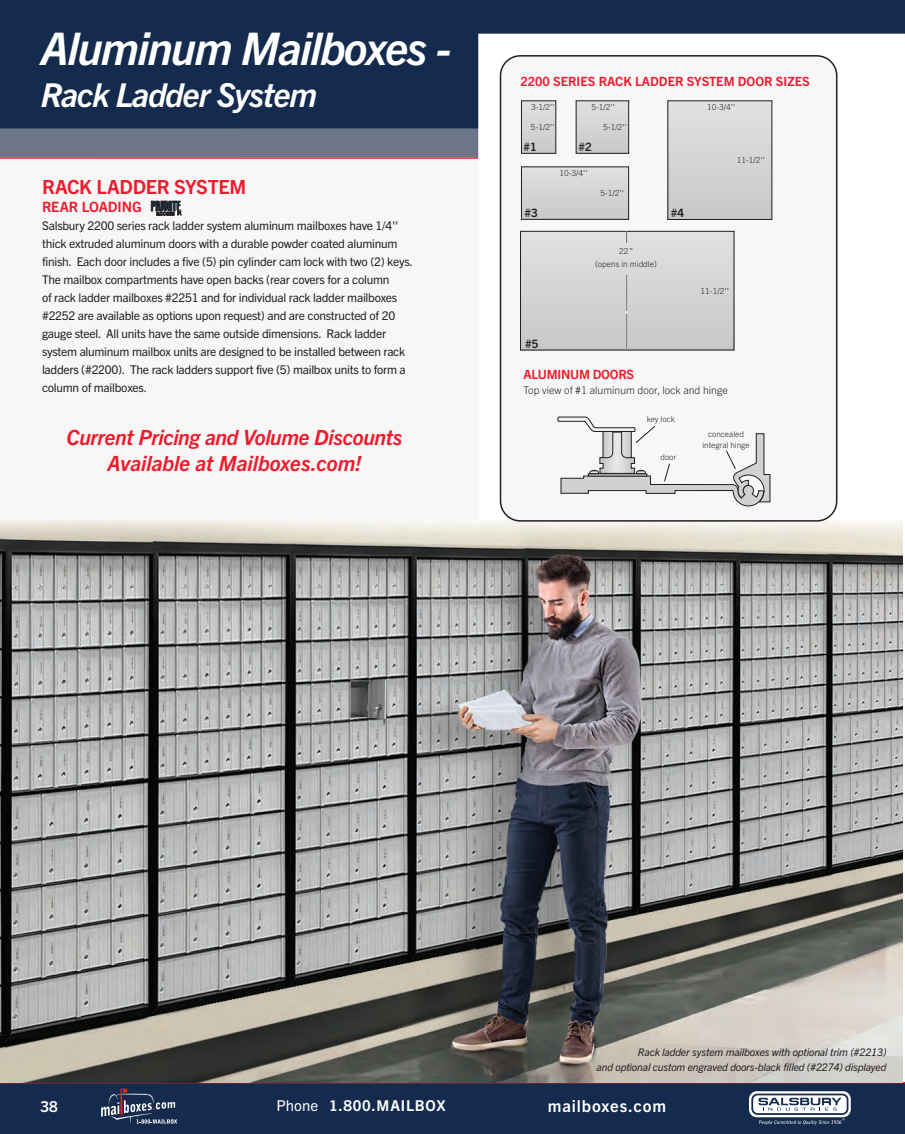
<style>
.page{position:relative;width:905px;height:1134px;background:#fff}
.page>*{position:absolute;margin:0;border:0;box-sizing:border-box;transform-origin:0 0}
.t1{font:italic 700 45px "Trade Gothic Next LT Pro";letter-spacing:-.03em;color:#fff}
.t2{font:italic 700 33px "Trade Gothic Next LT Pro";letter-spacing:-.03em;color:#fff}
.t3{font:italic 700 21px/25.5px "Trade Gothic Next LT Pro";letter-spacing:-.01em;color:#ee1b2d;text-align:center}
.Blue_head{font:700 19.5px "Trade Gothic Next LT Pro";letter-spacing:-.02em;color:#ee1b2d}
.t4{font:700 16.5px "Trade Gothic Next LT Pro";letter-spacing:.05em;color:#fff}
.t5{font:700 15px "Trade Gothic Next LT Pro";letter-spacing:.05em;color:#fff}
.Blue_head-2{font:700 14.25px "Trade Gothic Next LT Pro";letter-spacing:-.005em;color:#ee1b2d}
.t6{font:700 12.75px "Trade Gothic Next LT Pro";color:#ee1b2d}
.t7{font:700 12.75px "Trade Gothic Next LT Pro";letter-spacing:-.02em;color:#ee1b2d}
.item_text{font:12px/18px "Trade Gothic Next LT Pro";letter-spacing:-.02em;color:#231f20}
.t8{font:700 11.55px "Trade Gothic Next LT Pro";color:#231f20}
.t9{font:italic 10.5px "Trade Gothic Next LT Pro";letter-spacing:-.015em;color:#231f20}
.t10{font:300 10.5px "Trade Gothic Next LT Pro";color:#231f20}
.t11{font:300 8.25px "Trade Gothic Next LT Pro";color:#231f20}
.t12{font:300 8.1px "Trade Gothic Next LT Pro";color:#231f20}
.s1{font-weight:400}
</style>
<div class="page">
<svg style="left:904px;top:0;width:1px;height:1083px"></svg>
<div style="left:0;top:1083px;width:904px;height:51px;background:#142b4e"></div>
<div style="left:0;top:0;width:904px;height:129px;background:#142b4e"></div>
<div style="left:0;top:129px;width:478px;height:28px;background:#6c7688"></div>
<hr style="left:0;top:157px;width:478px;height:2px;background:#de1d24">
<svg style="left:101px;top:1088px;width:76px;height:36px"></svg>
<svg style="left:478px;top:34px;width:426px;height:1048px"></svg>
<hr style="left:0;top:1082px;width:904px;height:1px;background:#de1d24">
<svg style="left:749px;top:1091px;width:101px;height:26px"></svg>
<svg style="left:752px;top:1094px;width:95px;height:20px"></svg>
<div style="left:751px;top:1094px;width:97px;height:21px;border:2px solid #142b4e;border-radius:5px"></div>
<svg style="left:758px;top:1098px;width:83px;height:13px"></svg>
<svg style="left:758px;top:1118px;width:86px;height:7px"></svg>
<div style="left:0;top:159px;width:478px;height:923px;background:#f7f7f8"></div>
<svg style="left:151px;top:201px;width:30px;height:15px"></svg>
<hr style="left:904px;top:640px;width:1px;height:441px;background:#f7f7f8">
<img style="left:0;top:521px;width:902px;height:561px">
<div style="left:500px;top:56px;width:336px;height:465px;background:#f7f7f8;border-radius:20px"></div>
<div style="left:500px;top:55px;width:337px;height:467px;border:2px solid #231f20;border-radius:20px"></div>
<div style="left:521px;top:101px;width:35px;height:52px;background:#d4d5d7"></div>
<div style="left:521px;top:101px;width:35px;height:53px;border:1px solid #231f20"></div>
<div style="left:576px;top:101px;width:52px;height:52px;background:#d4d5d7"></div>
<div style="left:576px;top:101px;width:53px;height:53px;border:1px solid #231f20"></div>
<div style="left:521px;top:167px;width:107px;height:52px;background:#d4d5d7"></div>
<div style="left:521px;top:167px;width:107px;height:53px;border:1px solid #231f20"></div>
<div style="left:667px;top:101px;width:104px;height:118px;background:#d4d5d7"></div>
<div style="left:667px;top:101px;width:105px;height:119px;border:1px solid #231f20"></div>
<div style="left:520px;top:231px;width:214px;height:119px;background:#d4d5d7"></div>
<div style="left:520px;top:231px;width:214px;height:119px;border:1px solid #231f20"></div>
<svg style="left:626px;top:275px;width:1px;height:74px"></svg>
<svg style="left:626px;top:231px;width:1px;height:12px"></svg>
<svg style="left:557px;top:417px;width:213px;height:90px"></svg>
<p class="t1" style="left:41px;top:17px;width:411px">Aluminum Mailboxes -</p>
<p class="t2" style="left:41px;top:72px;width:278px">Rack Ladder System</p>
<p class="Blue_head" style="left:42px;top:173px;width:205px">RACK LADDER SYSTEM</p>
<p class="Blue_head-2" style="left:42px;top:197px;width:101px">REAR LOADING</p>
<p class="item_text" style="left:42px;top:216px;width:372px">Salsbury 2200 series rack ladder system aluminum mailboxes have 1/4'' thick extruded aluminum doors with a durable powder coated aluminum finish. Each door includes a five (5) pin cylinder cam lock with two (2) keys.<br>The mailbox compartments have open backs (rear covers for a column<br>of rack ladder mailboxes #2251 and for individual rack ladder mailboxes #2252 are available as options upon request) and are constructed of 20 gauge steel. All units have the same outside dimensions. Rack ladder system aluminum mailbox units are designed to be installed between rack ladders (#2200). The rack ladders support five (5) mailbox units to form a column of mailboxes.</p>
<p class="t3" style="left:66px;top:423px;width:338px">Current Pricing and Volume Discounts<br>Available at Mailboxes.com!</p>
<p class="t6" style="left:520px;top:73px;width:291px">2200 SERIES RACK LADDER SYSTEM DOOR SIZES</p>
<p class="t11" style="left:531px;top:102px;width:25px">3-1/2''</p>
<p class="t11" style="left:531px;top:121px;width:25px">5-1/2''</p>
<p class="t8" style="left:523px;top:139px;width:15px">#1</p>
<p class="t11" style="left:591px;top:102px;width:25px">5-1/2''</p>
<p class="t11" style="left:603px;top:121px;width:25px">5-1/2''</p>
<p class="t11" style="left:707px;top:102px;width:30px">10-3/4''</p>
<p class="t8" style="left:578px;top:139px;width:15px">#2</p>
<p class="t8" style="left:524px;top:205px;width:15px">#3</p>
<p class="t11" style="left:559px;top:168px;width:30px">10-3/4''</p>
<p class="t11" style="left:600px;top:188px;width:25px">5-1/2''</p>
<p class="t11" style="left:619px;top:245px;width:15px">22"</p>
<p class="t11" style="left:595px;top:258px;width:63px">(opens in middle)</p>
<p class="t8" style="left:671px;top:205px;width:15px">#4</p>
<p class="t11" style="left:736px;top:154px;width:30px">11-1/2''</p>
<p class="t11" style="left:700px;top:285px;width:30px">11-1/2''</p>
<p class="t8" style="left:525px;top:336px;width:15px">#5</p>
<p class="t7" style="left:523px;top:366px;width:112px">ALUMINUM DOORS</p>
<p class="t10" style="left:523px;top:383px;width:206px">Top view of #1 aluminum door, lock and hinge</p>
<p class="t12" style="left:646px;top:414px;width:30px">key lock</p>
<p class="t12" style="left:660px;top:452px;width:17px">door</p>
<p class="t12" style="left:708px;top:428px;width:37px">concealed</p>
<p class="t12" style="left:702px;top:439px;width:49px">integral hinge</p>
<p class="t9" style="left:638px;top:1045px;width:250px">Rack ladder system mailboxes with optional trim (#2213)</p>
<p class="t9" style="left:596px;top:1060px;width:291px">and optional custom engraved doors-black filled (#2274) displayed</p>
<p class="t5" style="left:41px;top:1096px;width:19px">38</p>
<p class="t5" style="left:276px;top:1095px;width:171px"><span class="s1">Phone</span> 1.800.MAILBOX</p>
<h3 class="t4" style="left:548px;top:1095px;width:120px">mailboxes.com</h3>
</div>
